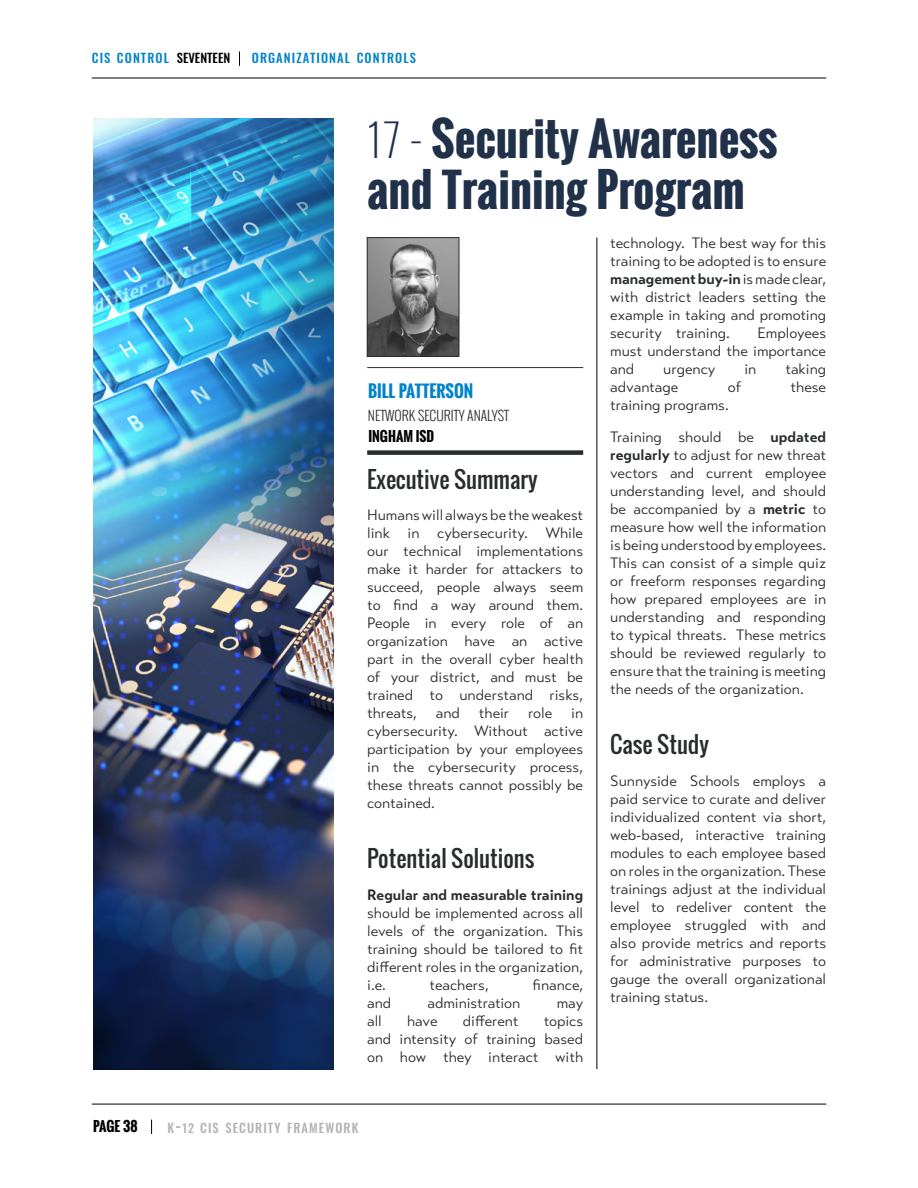
<style>
.page{position:relative;width:918px;height:1188px;background:#fff}
.page>*{position:absolute;margin:0;border:0;box-sizing:border-box;transform-origin:0 0}
.t1{font:700 45px/51px "Oswald";color:#213149}
.t2{font:22.5px "Oswald";color:#292c2d}
.t3{font:700 16.5px "Oswald";color:#0083c9}
.t4{font:15px/18px "Transat Text Standard";color:#292c2d;text-align:justify}
.t5{font:700 15px "Transat Text";color:#292c2d}
.t6{font:300 13.5px "Oswald";color:#292c2d}
.t7{font:700 13.5px "Oswald";color:#000}
.t8{font:500 12.6px "Oswald";letter-spacing:.085em;color:#b3b3b4}
.t9{font:500 12.6px "Oswald";letter-spacing:.085em;color:#0083c9}
.t10{font:500 12.6px "Oswald";letter-spacing:.04em;color:#0083c9}
.s1{color:#000}
.s2{font-weight:200}
.s3{font-size:18px}
.s4{font-size:12px}
.s5{font-family:"Transat Text Standard";font-weight:400}
.s6{font-family:"Transat Text";font-weight:700}
</style>
<div class="page">
<hr style="left:92px;top:1104px;width:734px;height:1px;background:#000">
<hr style="left:92px;top:78px;width:734px;height:1px;background:#000">
<hr style="left:597px;top:238px;width:1px;height:831px;background:#000">
<svg style="left:151px;top:1120px;width:1px;height:14px"></svg>
<hr style="left:367px;top:367px;width:216px;height:1px;background:#292c2d">
<img style="left:369px;top:239px;width:88px;height:116px">
<div style="left:367px;top:237px;width:92px;height:120px;border:1px solid #292c2d"></div>
<div style="left:367px;top:450px;width:216px;height:5px;background:#292c2d"></div>
<img style="left:93px;top:119px;width:240px;height:950px">
<svg style="left:239px;top:51px;width:1px;height:15px"></svg>
<p class="t10" style="left:92px;top:52px;width:140px">CIS CONTROL <span class="s1">SEVENTEEN</span></p>
<p class="t9" style="left:252px;top:52px;width:166px">ORGANIZATIONAL CONTROLS</p>
<h1 class="t1" style="left:367px;top:114px;width:412px"><span class="s2">17 -</span> Security Awareness and Training Program</h1>
<p class="t3" style="left:368px;top:379px;width:107px">BILL PATTERSON</p>
<p class="t6" style="left:368px;top:405px;width:143px">NETWORK SECURITY ANALYST</p>
<p class="t7" style="left:368px;top:426px;width:67px">INGHAM ISD</p>
<h2 class="t2" style="left:367px;top:462px;width:172px">Executive Summary</h2>
<p class="t4" style="left:367px;top:506px;width:218px">Humans will always be the weakest link in cybersecurity. While our technical implementations make it harder for attackers to succeed, people always seem to find a way around them.<br>People in every role of an organization have an active part in the overall cyber health of your district, and must be trained to understand risks, threats,</p>
<p class="t4" style="left:436px;top:704px;width:26px">and</p>
<p class="t4" style="left:479px;top:704px;width:32px">their</p>
<p class="t4" style="left:528px;top:704px;width:26px">role</p>
<p class="t4" style="left:367px;top:704px;width:218px;text-indent:204px">in cybersecurity. Without active participation by your employees in the cybersecurity process, these threats cannot possibly be contained.</p>
<h2 class="t2" style="left:367px;top:842px;width:169px">Potential Solutions</h2>
<p class="t5" style="left:367px;top:886px;width:217px">Regular and measurable training</p>
<p class="t4" style="left:367px;top:904px;width:218px">should be implemented across all levels of the organization. This training should be tailored to fit different roles in the organization, i.e.</p>
<p class="t4" style="left:430px;top:976px;width:61px">teachers,</p>
<p class="t4" style="left:533px;top:976px;width:52px">finance,</p>
<p class="t4" style="left:367px;top:994px;width:26px">and</p>
<p class="t4" style="left:428px;top:994px;width:94px">administration</p>
<p class="t4" style="left:557px;top:994px;width:28px">may</p>
<p class="t4" style="left:367px;top:1012px;width:16px">all</p>
<p class="t4" style="left:407px;top:1012px;width:32px">have</p>
<p class="t4" style="left:463px;top:1012px;width:57px">different</p>
<p class="t4" style="left:367px;top:1012px;width:218px;text-indent:177px">topics and intensity of training based on how they interact with</p>
<p class="t7" style="left:93px;top:1116px;width:46px">PAGE 38</p>
<p class="t8" style="left:167px;top:1121px;width:192px">K<span class="s3">-</span><span class="s4">12</span> CIS SECURITY FRAMEWORK</p>
<p class="t4" style="left:610px;top:234px;width:218px">technology. The best way for this training to be adopted is to ensure</p>
<p class="t5" style="left:610px;top:270px;width:218px">management buy-in <span class="s5">is made clear,</span></p>
<p class="t4" style="left:610px;top:288px;width:218px">with district leaders setting the example in taking and promoting security training.</p>
<p class="t4" style="left:610px;top:324px;width:218px;text-indent:147px">Employees must understand the importance and</p>
<p class="t4" style="left:663px;top:360px;width:54px">urgency</p>
<p class="t4" style="left:744px;top:360px;width:13px">in</p>
<p class="t4" style="left:785px;top:360px;width:42px">taking</p>
<p class="t4" style="left:610px;top:378px;width:70px">advantage</p>
<p class="t4" style="left:728px;top:378px;width:15px">of</p>
<p class="t4" style="left:791px;top:378px;width:37px">these</p>
<p class="t4" style="left:610px;top:390px;width:218px;line-height:31.5px">training programs.<br>Training should be <span class="s6">updated</span></p>
<p class="t4" style="left:610px;top:446px;width:218px"><span class="s6">regularly</span> to adjust for new threat vectors and current employee understanding level, and should be accompanied by a <span class="s6">metric</span> to measure how well the information is being understood by employees.<br>This can consist of a simple quiz or freeform responses regarding how prepared employees are in understanding and responding to typical threats. These metrics should be reviewed regularly to ensure that the training is meeting the needs of the organization.</p>
<h2 class="t2" style="left:610px;top:727px;width:100px">Case Study</h2>
<p class="t4" style="left:610px;top:772px;width:218px">Sunnyside Schools employs a paid service to curate and deliver individualized content via short, web-based, interactive training modules to each employee based on roles in the organization. These trainings adjust at the individual level to redeliver content the employee struggled with and also provide metrics and reports for administrative purposes to gauge the overall organizational training status.</p>
</div>
